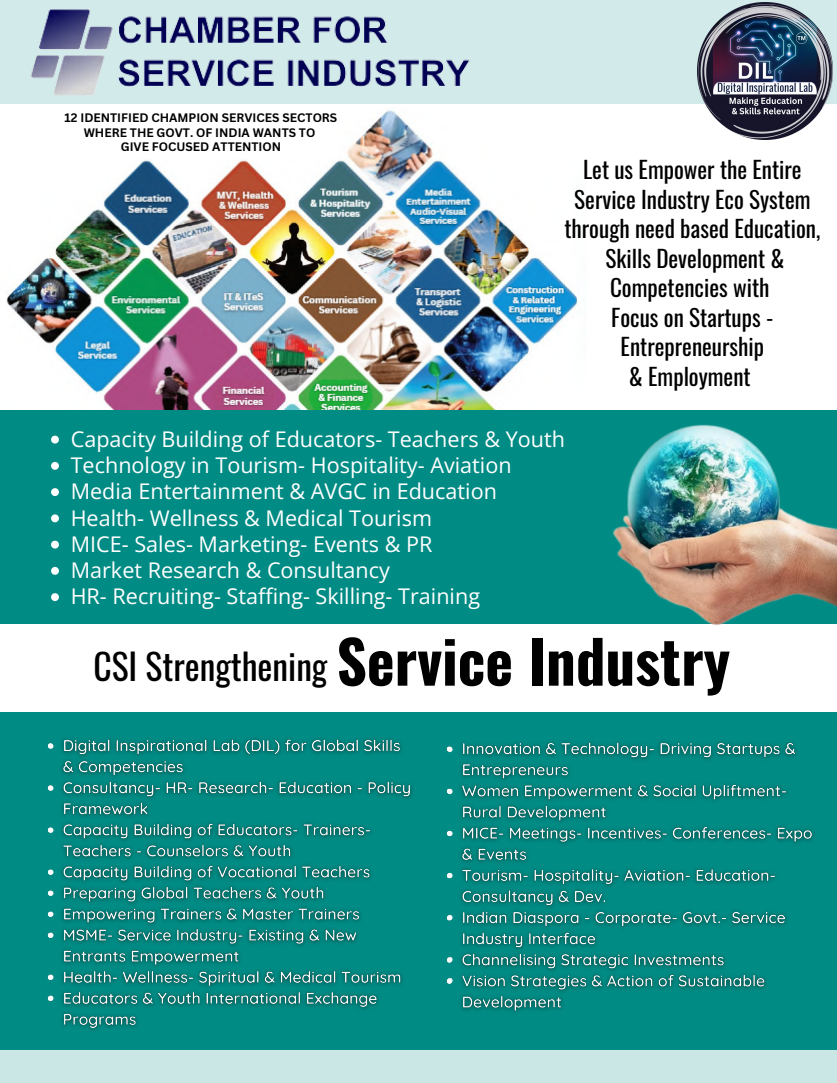
<style>
.page{position:relative;width:837px;height:1083px;background:#fff}
.page>*{position:absolute;margin:0;border:0;box-sizing:border-box;transform-origin:0 0}
.t1{font:700 58.98px "Oswald";color:#000}
.t2{font:35.52px "Oswald";color:#000}
.t3{font:23.19px/29.6px "Oswald";color:#000;text-align:center}
.t4{font:21.61px "Open Sans";color:#fff}
.t5{font:700 11.99px "Canva Sans";color:#000}
</style>
<div class="page">
<div style="left:502px;top:0;width:335px;height:103px;background:#d2eae9"></div>
<img style="left:0;top:0;width:502px;height:104px">
<img style="left:697px;top:3px;width:136px;height:136px">
<img style="left:0;top:110px;width:578px;height:301px">
<div style="left:0;top:411px;width:505px;height:212px;background:#008b84"></div>
<img style="left:505px;top:397px;width:332px;height:229px">
<img style="left:0;top:712px;width:837px;height:371px">
<div style="left:36px;top:107px;width:302px;height:51px;background:#fff"></div>
<svg style="left:51px;top:436px;width:8px;height:7px"></svg>
<svg style="left:51px;top:462px;width:8px;height:8px"></svg>
<svg style="left:51px;top:488px;width:8px;height:8px"></svg>
<svg style="left:51px;top:514px;width:8px;height:8px"></svg>
<svg style="left:51px;top:541px;width:8px;height:7px"></svg>
<svg style="left:51px;top:567px;width:8px;height:8px"></svg>
<svg style="left:51px;top:593px;width:8px;height:8px"></svg>
<img style="left:438px;top:735px;width:381px;height:283px">
<img style="left:39px;top:732px;width:379px;height:304px">
<p class="t5" style="left:65px;top:110px;width:274px">12 IDENTIFIED CHAMPION SERVICES SECTORS</p>
<p class="t5" style="left:84px;top:124px;width:233px">WHERE THE GOVT. OF INDIA WANTS TO</p>
<p class="t5" style="left:121px;top:139px;width:162px">GIVE FOCUSED ATTENTION</p>
<p class="t3" style="left:564px;top:154px;width:257px">Let us Empower the Entire<br>Service Industry Eco System through need based Education,</p>
<p class="t3" style="left:605px;top:242px;width:180px;text-align:left">Skills Development &amp;<br>Competencies with</p>
<p class="t3" style="left:611px;top:301px;width:164px">Focus on Startups -<br>Entrepreneurship</p>
<p class="t3" style="left:629px;top:361px;width:123px">&amp; Employment</p>
<p class="t4" style="left:71px;top:424px;width:496px">Capacity Building of Educators- Teachers &amp; Youth</p>
<p class="t4" style="left:71px;top:450px;width:442px">Technology in Tourism- Hospitality- Aviation</p>
<p class="t4" style="left:71px;top:476px;width:428px">Media Entertainment &amp; AVGC in Education</p>
<p class="t4" style="left:71px;top:502px;width:363px">Health- Wellness &amp; Medical Tourism</p>
<p class="t4" style="left:71px;top:529px;width:363px">MICE- Sales- Marketing- Events &amp; PR</p>
<p class="t4" style="left:71px;top:555px;width:321px">Market Research &amp; Consultancy</p>
<p class="t4" style="left:71px;top:581px;width:411px">HR- Recruiting- Staffing- Skilling- Training</p>
<p class="t2" style="left:93px;top:639px;width:235px">CSI Strengthening</p>
<p class="t1" style="left:336px;top:615px;width:395px">Service Industry</p>
</div>
